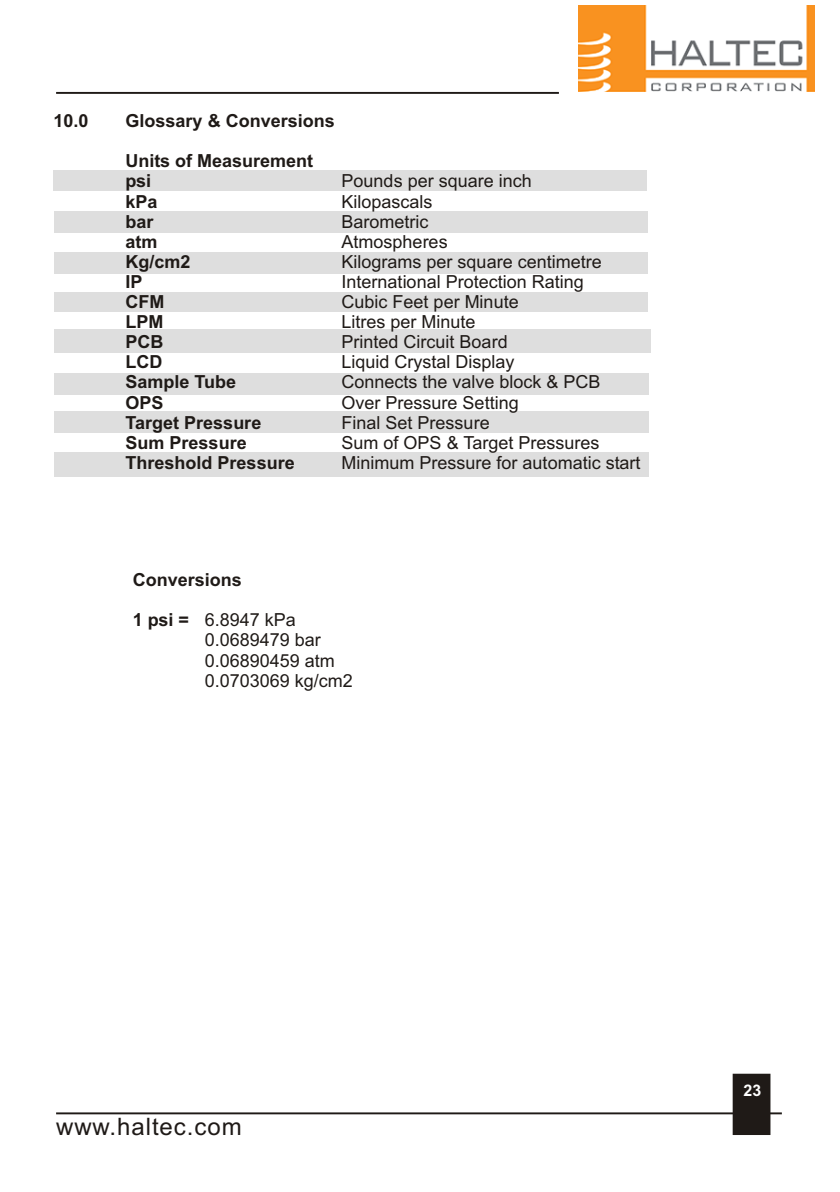
<style>
.page{position:relative;width:840px;height:1192px;background:#fff}
.page>*{position:absolute;margin:0;border:0;box-sizing:border-box;transform-origin:0 0}
.t1{font:24px "Helvetica";letter-spacing:.04em;color:#1f1a17}
.t2{font:18px/20.2px "Helvetica";color:#1f1a17}
.t3{font:700 18px/20.2px "Helvetica";color:#1f1a17}
.t4{font:700 16px "Helvetica";color:#fff}
.s1{font-weight:700}
</style>
<div class="page">
<div style="left:53px;top:171px;width:594px;height:20px;background:#dedede"></div>
<div style="left:54px;top:211px;width:594px;height:21px;background:#dedede"></div>
<div style="left:54px;top:253px;width:594px;height:21px;background:#dedede"></div>
<div style="left:54px;top:293px;width:594px;height:19px;background:#dedede"></div>
<div style="left:54px;top:329px;width:596px;height:24px;background:#dedede"></div>
<div style="left:54px;top:412px;width:595px;height:21px;background:#dedede"></div>
<div style="left:54px;top:452px;width:595px;height:25px;background:#dedede"></div>
<div style="left:54px;top:373px;width:595px;height:21px;background:#dedede"></div>
<hr style="left:56px;top:1112px;width:726px;height:2px;background:#1f1a17">
<div style="left:733px;top:1074px;width:37px;height:61px;background:#1f1a17"></div>
<hr style="left:56px;top:92px;width:503px;height:2px;background:#1f1a17">
<img style="left:578px;top:6px;width:237px;height:86px">
<p class="t3" style="left:54px;top:112px;width:37px">10.0</p>
<p class="t3" style="left:126px;top:112px;width:211px">Glossary &amp; Conversions</p>
<p class="t3" style="left:126px;top:153px;width:189px">Units of Measurement psi</p>
<p class="t2" style="left:342px;top:173px;width:192px">Pounds per square inch</p>
<p class="t3" style="left:126px;top:193px;width:34px">kPa</p>
<p class="t2" style="left:342px;top:193px;width:92px">Kilopascals</p>
<p class="t3" style="left:126px;top:213px;width:30px">bar</p>
<p class="t2" style="left:342px;top:213px;width:89px">Barometric</p>
<p class="t3" style="left:126px;top:233px;width:34px">atm</p>
<p class="t2" style="left:342px;top:233px;width:108px">Atmospheres</p>
<p class="t3" style="left:126px;top:253px;width:67px">Kg/cm2</p>
<p class="t2" style="left:342px;top:253px;width:262px">Kilograms per square centimetre</p>
<p class="t3" style="left:126px;top:273px;width:19px">IP</p>
<p class="t2" style="left:342px;top:273px;width:244px">International Protection Rating</p>
<p class="t3" style="left:126px;top:293px;width:40px">CFM</p>
<p class="t2" style="left:342px;top:293px;width:179px">Cubic Feet per Minute</p>
<p class="t3" style="left:126px;top:313px;width:39px">LPM</p>
<p class="t2" style="left:342px;top:313px;width:136px">Litres per Minute</p>
<p class="t3" style="left:126px;top:334px;width:39px">PCB</p>
<p class="t2" style="left:342px;top:334px;width:168px">Printed Circuit Board</p>
<p class="t3" style="left:126px;top:354px;width:38px">LCD</p>
<p class="t2" style="left:342px;top:354px;width:174px">Liquid Crystal Display</p>
<p class="t3" style="left:126px;top:374px;width:112px">Sample Tube</p>
<p class="t2" style="left:342px;top:374px;width:260px">Connects the valve block &amp; PCB</p>
<p class="t3" style="left:126px;top:394px;width:40px">OPS</p>
<p class="t2" style="left:342px;top:394px;width:179px">Over Pressure Setting</p>
<p class="t3" style="left:126px;top:414px;width:137px">Target Pressure</p>
<p class="t2" style="left:342px;top:414px;width:150px">Final Set Pressure</p>
<p class="t3" style="left:126px;top:434px;width:123px">Sum Pressure</p>
<p class="t2" style="left:342px;top:434px;width:259px">Sum of OPS &amp; Target Pressures</p>
<p class="t3" style="left:126px;top:454px;width:171px">Threshold Pressure</p>
<p class="t2" style="left:342px;top:454px;width:300px">Minimum Pressure for automatic start</p>
<p class="t3" style="left:133px;top:571px;width:111px">Conversions</p>
<p class="t2" style="left:205px;top:612px;width:150px;text-indent:-72px"><span class="s1">1 psi =</span> 6.8947 kPa<br>0.0689479 bar<br>0.06890459 atm<br>0.0703069 kg/cm2</p>
<h1 class="t1" style="left:56px;top:1118px;width:187px">www.haltec.com</h1>
<p class="t4" style="left:744px;top:1084px;width:19px">23</p>
</div>
